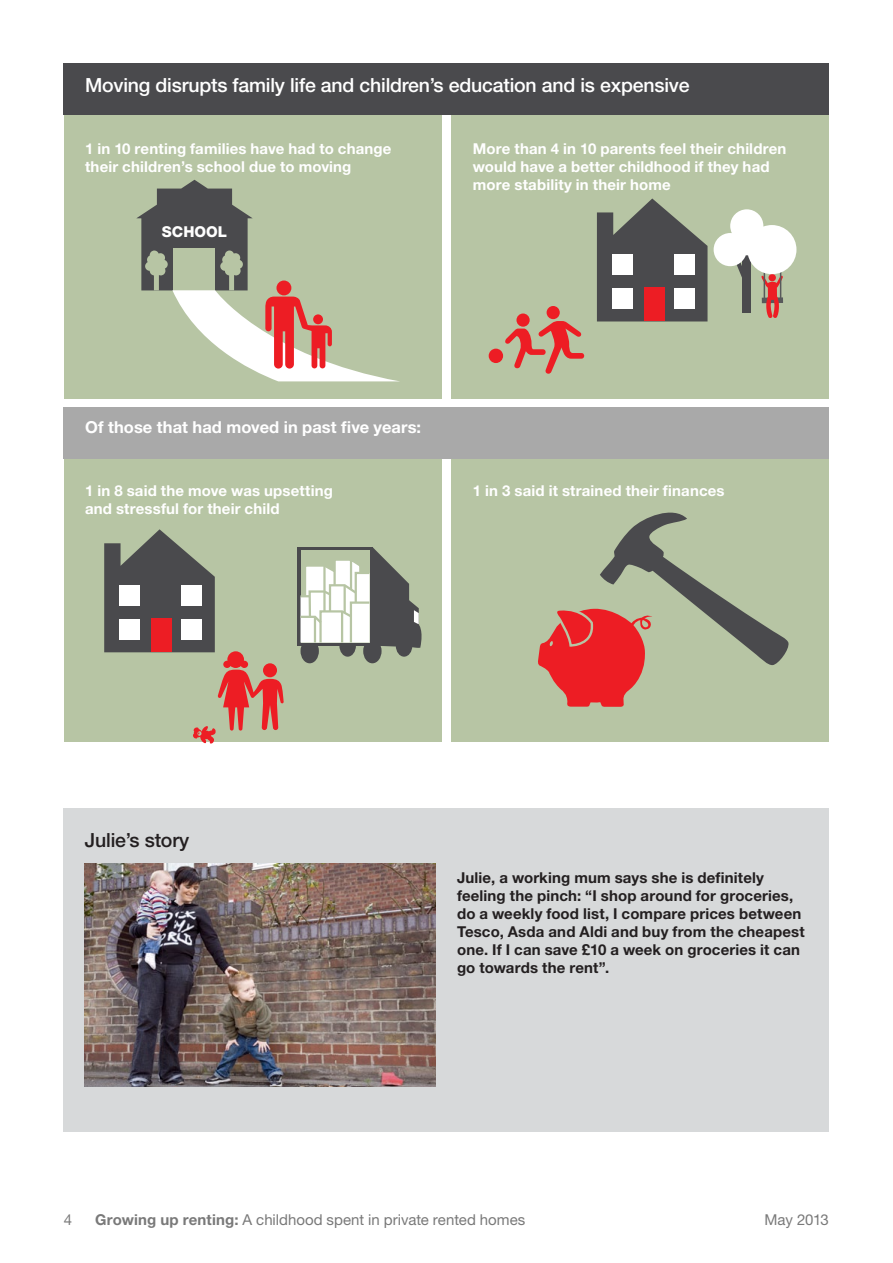
<style>
.page{position:relative;width:893px;height:1263px;background:#fff}
.page>*{position:absolute;margin:0;border:0;box-sizing:border-box;transform-origin:0 0}
.figure_caption{font:500 19.5px "Helvetica Neue LT Pro";letter-spacing:-.01em;color:#fff}
.h3_header{font:500 19.5px "Helvetica Neue LT Pro";letter-spacing:-.01em;color:#231f20}
.body{font:700 16.5px "Helvetica Neue LT Pro";letter-spacing:.005em;color:#fff}
.body-2{font:700 15px/18px "Helvetica Neue LT Pro";letter-spacing:.01em;color:#fff}
.body-3{font:700 15px/18px "Helvetica Neue LT Pro";letter-spacing:.01em;color:#231f20}
.t1{font:15px "Helvetica Neue LT Pro";color:#797979}
.t2{font:800 15px "Helvetica Neue LT Pro";color:#fff}
.s1{font-weight:700}
</style>
<div class="page">
<div style="left:64px;top:808px;width:765px;height:323px;background:#d7d9da"></div>
<img style="left:85px;top:863px;width:351px;height:223px">
<div style="left:452px;top:458px;width:377px;height:284px;background:#b7c5a4"></div>
<div style="left:64px;top:458px;width:377px;height:284px;background:#b7c5a4"></div>
<div style="left:64px;top:115px;width:377px;height:284px;background:#b7c5a4"></div>
<div style="left:452px;top:115px;width:377px;height:284px;background:#b7c5a4"></div>
<svg style="left:597px;top:198px;width:110px;height:123px"></svg>
<svg style="left:505px;top:306px;width:79px;height:68px"></svg>
<div style="left:489px;top:349px;width:14px;height:14px;background:#ed1d24;border-radius:50%"></div>
<svg style="left:714px;top:209px;width:82px;height:109px"></svg>
<div style="left:644px;top:288px;width:21px;height:33px;background:#ed1d24"></div>
<div style="left:612px;top:255px;width:21px;height:20px;background:#fff"></div>
<div style="left:674px;top:255px;width:20px;height:20px;background:#fff"></div>
<div style="left:612px;top:289px;width:21px;height:20px;background:#fff"></div>
<div style="left:674px;top:289px;width:20px;height:20px;background:#fff"></div>
<svg style="left:136px;top:180px;width:261px;height:201px"></svg>
<div style="left:64px;top:407px;width:765px;height:51px;background:#a9a9a9"></div>
<svg style="left:538px;top:512px;width:251px;height:195px"></svg>
<svg style="left:104px;top:529px;width:180px;height:215px"></svg>
<div style="left:151px;top:618px;width:21px;height:34px;background:#ed1d24"></div>
<div style="left:120px;top:585px;width:20px;height:21px;background:#fff"></div>
<div style="left:181px;top:585px;width:21px;height:21px;background:#fff"></div>
<div style="left:120px;top:619px;width:20px;height:21px;background:#fff"></div>
<div style="left:181px;top:619px;width:21px;height:21px;background:#fff"></div>
<div style="left:396px;top:635px;width:16px;height:22px;background:#4a4a4d;border-radius:50%"></div>
<div style="left:339px;top:635px;width:17px;height:22px;background:#4a4a4d;border-radius:50%"></div>
<div style="left:363px;top:639px;width:19px;height:24px;background:#4a4a4d;border-radius:50%"></div>
<div style="left:301px;top:639px;width:18px;height:24px;background:#4a4a4d;border-radius:50%"></div>
<svg style="left:298px;top:547px;width:124px;height:101px"></svg>
<div style="left:64px;top:64px;width:765px;height:51px;background:#4a4a4d"></div>
<p class="figure_caption" style="left:85px;top:73px;width:606px">Moving disrupts family life and children’s education and is expensive</p>
<p class="body-2" style="left:85px;top:139px;width:308px">1 in 10 renting families have had to change their children’s school due to moving</p>
<p class="body-2" style="left:473px;top:139px;width:315px">More than 4 in 10 parents feel their children would have a better childhood if they had more stability in their home</p>
<p class="t2" style="left:162px;top:223px;width:67px">SCHOOL</p>
<p class="body" style="left:85px;top:416px;width:338px">Of those that had moved in past five years:</p>
<p class="body-2" style="left:85px;top:481px;width:249px">1 in 8 said the move was upsetting</p>
<p class="body-2" style="left:473px;top:481px;width:253px">1 in 3 said it strained their finances</p>
<p class="body-2" style="left:85px;top:499px;width:196px">and stressful for their child</p>
<h2 class="h3_header" style="left:85px;top:828px;width:106px">Julie’s story</h2>
<p class="body-3" style="left:457px;top:868px;width:349px">Julie, a working mum says she is definitely feeling the pinch: “I shop around for groceries, do a weekly food list, I compare prices between Tesco, Asda and Aldi and buy from the cheapest one. If I can save £10 a week on groceries it can go towards the rent”.</p>
<p class="t1" style="left:64px;top:1210px;width:10px">4</p>
<p class="t1" style="left:95px;top:1210px;width:432px"><span class="s1">Growing up renting:</span> A childhood spent in private rented homes</p>
<p class="t1" style="left:765px;top:1210px;width:66px">May 2013</p>
</div>
